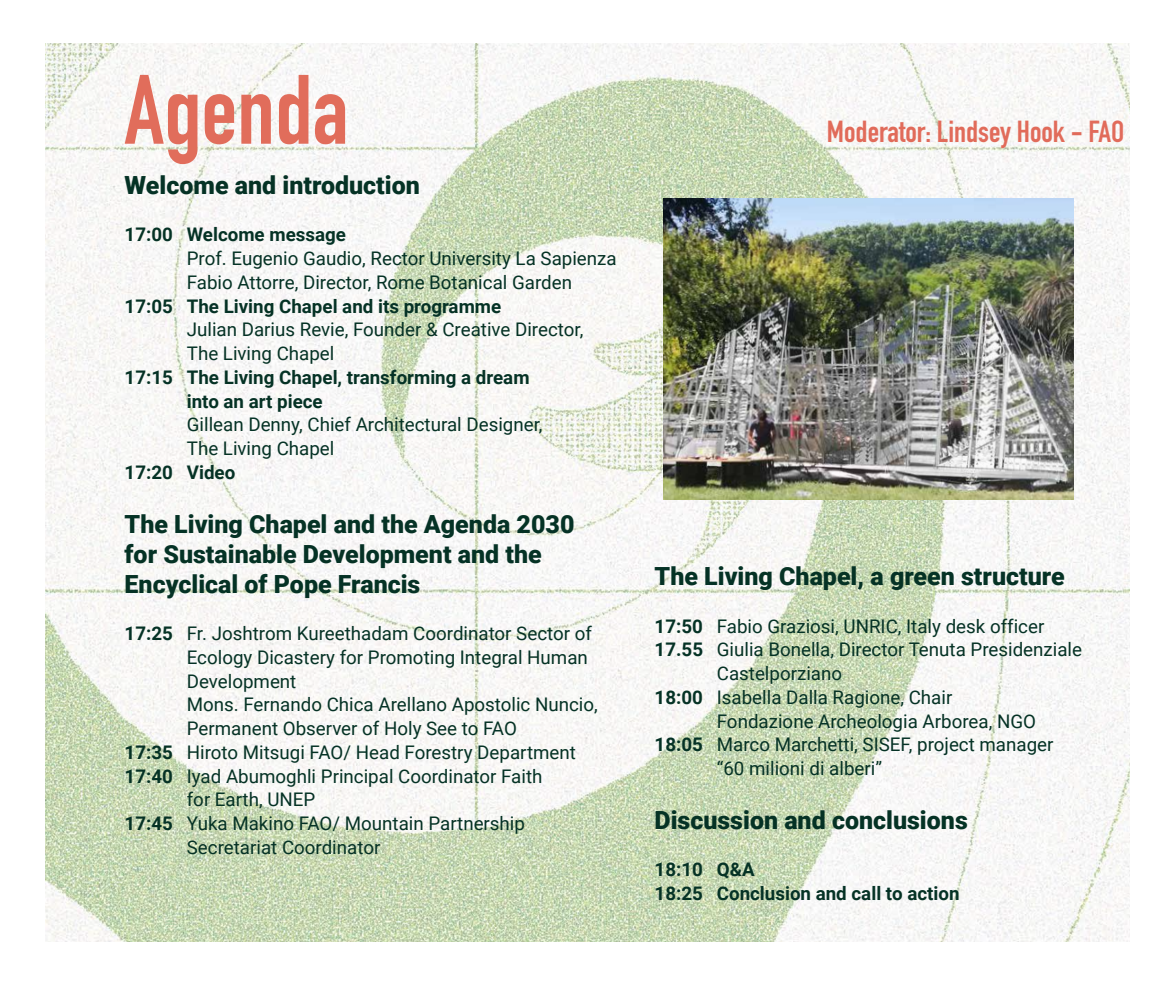
<style>
.page{position:relative;width:1175px;height:985px;background:#fff}
.page>*{position:absolute;margin:0;border:0;box-sizing:border-box;transform-origin:0 0}
.t1{font:700 96.62px "DIN Condensed";color:#e16d5b}
.t2{font:700 30px "DIN Condensed";color:#e16b5a}
.t3{font:900 25px/30px "Roboto";color:#053225}
.t4{font:18.75px/23.8px "Roboto";color:#053225}
.t5{font:700 18.75px/23.8px "Roboto";color:#053225}
.s1{font-weight:700}
</style>
<div class="page">
<img style="left:45px;top:44px;width:1085px;height:897px">
<img style="left:664px;top:199px;width:410px;height:301px">
<h1 class="t1" style="left:125px;top:45px;width:225px">Agenda</h1>
<h3 class="t3" style="left:125px;top:169px;width:297px">Welcome and introduction</h3>
<p class="t5" style="left:125px;top:222px;width:223px">17:00 Welcome message</p>
<p class="t4" style="left:187px;top:246px;width:431px">Prof. Eugenio Gaudio, Rector University La Sapienza<br>Fabio Attorre, Director, Rome Botanical Garden</p>
<p class="t5" style="left:125px;top:293px;width:378px">17:05 The Living Chapel and its programme</p>
<p class="t4" style="left:187px;top:317px;width:398px">Julian Darius Revie, Founder &amp; Creative Director,<br>The Living Chapel</p>
<p class="t5" style="left:187px;top:365px;width:344px;text-indent:-62px">17:15 The Living Chapel, transforming a dream into an art piece</p>
<p class="t4" style="left:187px;top:412px;width:357px">Gillean Denny, Chief Architectural Designer,<br>The Living Chapel</p>
<p class="t5" style="left:125px;top:460px;width:112px">17:20 Video</p>
<h3 class="t3" style="left:125px;top:508px;width:451px">The Living Chapel and the Agenda 2030 for Sustainable Development and the<br>Encyclical of Pope Francis</h3>
<p class="t4" style="left:125px;top:621px;width:469px"><span class="s1">17:25</span> Fr. Joshtrom Kureethadam Coordinator Sector of</p>
<p class="t4" style="left:187px;top:645px;width:403px">Ecology Dicastery for Promoting Integral Human</p>
<p class="t4" style="left:187px;top:668px;width:111px">Development</p>
<p class="t4" style="left:187px;top:692px;width:413px">Mons. Fernando Chica Arellano Apostolic Nuncio,</p>
<p class="t4" style="left:187px;top:716px;width:332px">Permanent Observer of Holy See to FAO</p>
<p class="t4" style="left:125px;top:740px;width:453px"><span class="s1">17:35</span> Hiroto Mitsugi FAO/ Head Forestry Department</p>
<p class="t4" style="left:125px;top:763px;width:419px"><span class="s1">17:40</span> Iyad Abumoghli Principal Coordinator Faith</p>
<p class="t4" style="left:187px;top:787px;width:130px">for Earth, UNEP</p>
<p class="t4" style="left:125px;top:811px;width:402px"><span class="s1">17:45</span> Yuka Makino FAO/ Mountain Partnership</p>
<p class="t4" style="left:187px;top:835px;width:195px">Secretariat Coordinator</p>
<h2 class="t2" style="left:827px;top:112px;width:299px">Moderator: Lindsey Hook - FAO</h2>
<h3 class="t3" style="left:655px;top:560px;width:412px">The Living Chapel, a green structure</h3>
<p class="t4" style="left:655px;top:613px;width:391px"><span class="s1">17:50</span> Fabio Graziosi, UNRIC, Italy desk officer</p>
<p class="t4" style="left:655px;top:637px;width:429px"><span class="s1">17.55</span> Giulia Bonella, Director Tenuta Presidenziale</p>
<p class="t4" style="left:717px;top:661px;width:127px">Castelporziano</p>
<p class="t4" style="left:655px;top:685px;width:299px"><span class="s1">18:00</span> Isabella Dalla Ragione, Chair</p>
<p class="t4" style="left:717px;top:708px;width:321px">Fondazione Archeologia Arborea, NGO</p>
<p class="t4" style="left:655px;top:732px;width:400px"><span class="s1">18:05</span> Marco Marchetti, SISEF, project manager</p>
<p class="t4" style="left:717px;top:756px;width:167px">“60 milioni di alberi”</p>
<h3 class="t3" style="left:655px;top:804px;width:315px">Discussion and conclusions</h3>
<p class="t5" style="left:655px;top:857px;width:306px">18:10 Q&amp;A<br>18:25 Conclusion and call to action</p>
</div>
